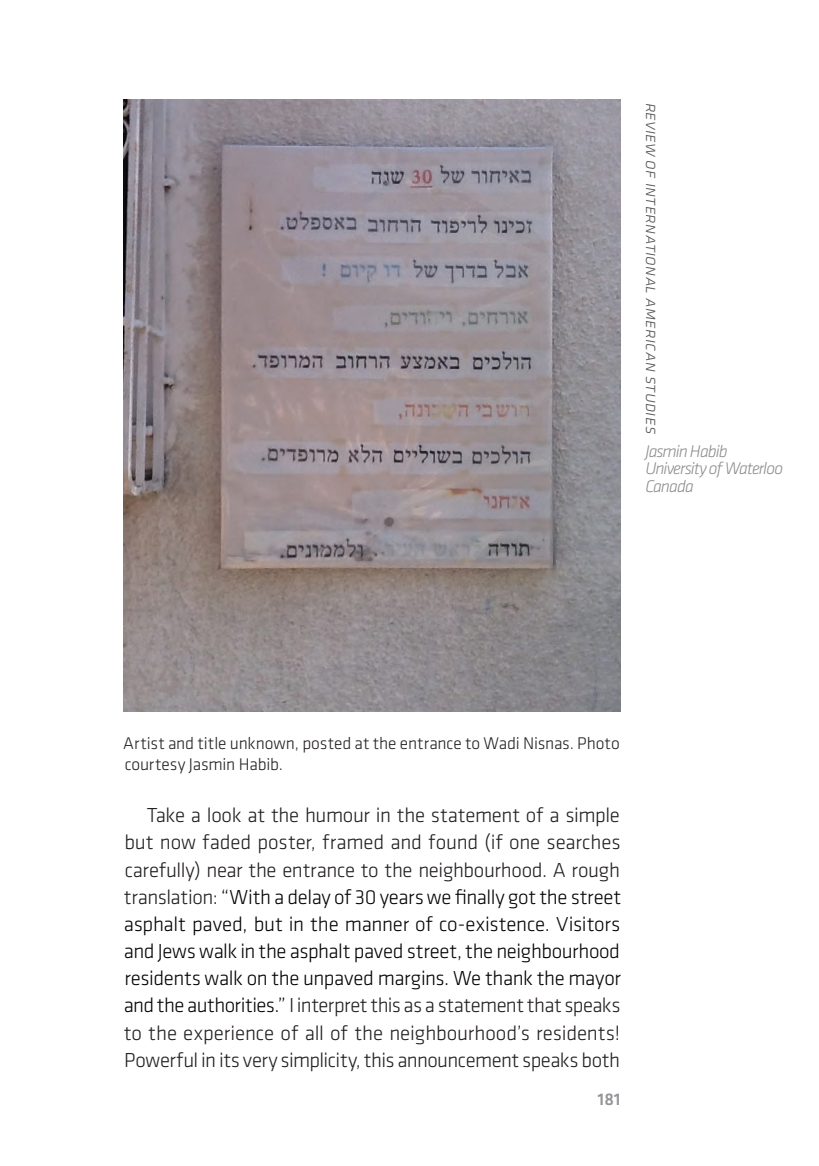
<style>
.page{position:relative;width:819px;height:1166px;background:#fff}
.page>*{position:absolute;margin:0;border:0;box-sizing:border-box;transform-origin:0 0}
.t1{font:300 21px/27.1px "Klavika";letter-spacing:-.02em;color:#231f20;text-align:justify}
.t2{font:300 17.5px/21.2px "Klavika";letter-spacing:-.01em;color:#231f20}
.t3{font:italic 300 17.5px/17.5px "Klavika";letter-spacing:-.05em;color:#8a8c8f}
.t4{font:italic 300 17.5px "Klavika";color:#57585a}
.t5{font:500 17.5px "Klavika";color:#939598}
.s1{color:#040503}
</style>
<div class="page">
<img style="left:124px;top:100px;width:496px;height:611px">
<p class="t4" style="left:661px;top:103px;width:333px;rotate:90deg">review of international american studies</p>
<p class="t3" style="left:645px;top:442px;width:139px">Jasmin Habib<br>University of Waterloo<br>Canada</p>
<p class="t2" style="left:123px;top:733px;width:498px">Artist and title unknown, posted at the entrance to Wadi Nisnas. Photo courtesy Jasmin Habib.</p>
<p class="t1" style="left:124px;top:802px;width:499px;text-indent:23px">Take a look at the humour in the statement of a simple but now faded poster, framed and found (if one searches carefully) near the entrance to the neighbourhood. A rough translation: <span class="s1">“With a delay of 30 years we finally got the street asphalt paved, but in the manner of co-existence. Visitors and Jews walk in the asphalt paved street, the neighbourhood residents walk on the unpaved margins. We thank the mayor and the authorities.”</span> I interpret this as a statement that speaks to the experience of all of the neighbourhood’s residents!<br>Powerful in its very simplicity, this announcement speaks both</p>
<p class="t5" style="left:597px;top:1089px;width:24px">181</p>
</div>
